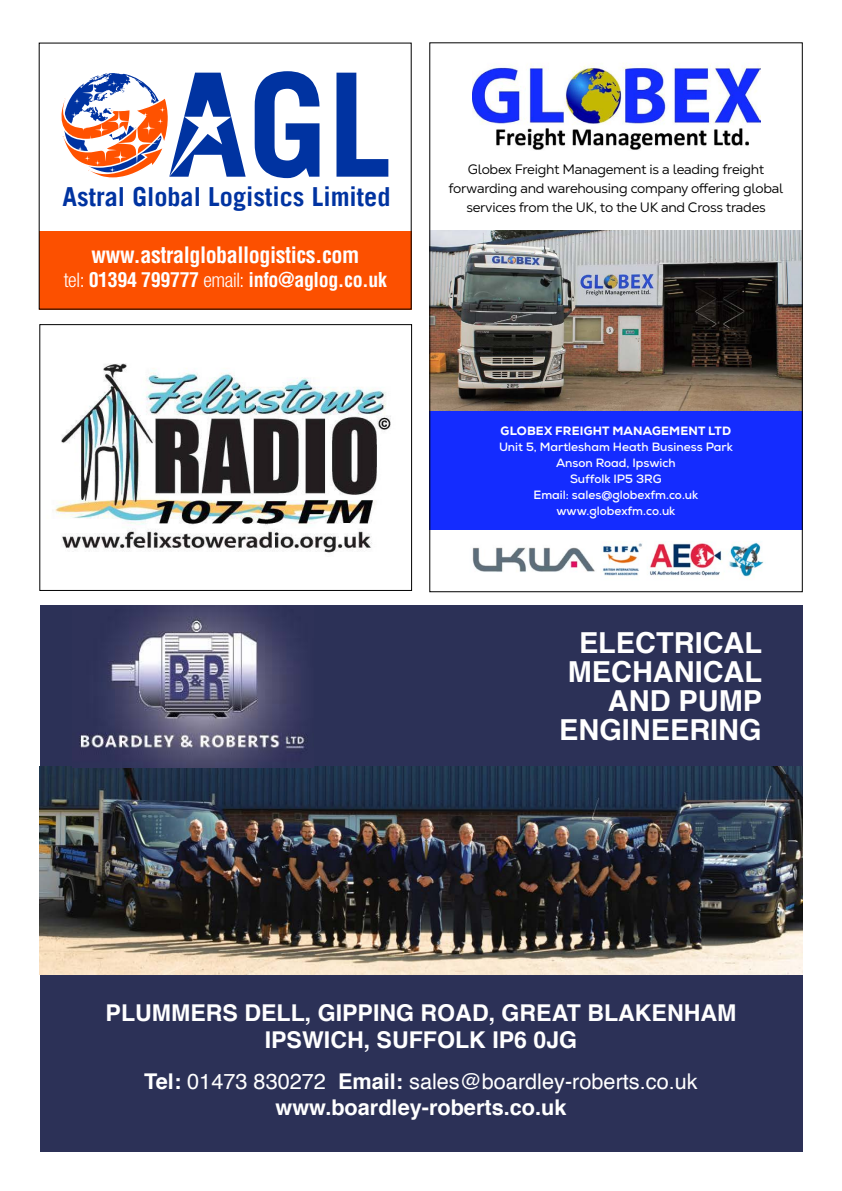
<style>
.page{position:relative;width:842px;height:1191px;background:#fff}
.page>*{position:absolute;margin:0;border:0;box-sizing:border-box;transform-origin:0 0}
.t1{font:700 144px "Trade Gothic LT";color:#0033a1}
.t2{font:700 29px/29px "Helvetica";color:#fff;text-align:right}
.t3{font:700 26.2px "Trade Gothic LT";color:#0033a1}
.t4{font:700 23.2px/27.4px "Helvetica";color:#fff;text-align:center}
.t5{font:700 condensed 22px "Helvetica";letter-spacing:-.02em;color:#fff}
.t6{font:21.6px/26px "Helvetica";color:#fff;text-align:center}
.t7{font:700 condensed 20px "Helvetica";letter-spacing:-.02em;color:#fff}
.t8{font:13.6px/19px "Nexa Text";letter-spacing:-.02em;color:#000;text-align:center}
.t9{font:700 12px/16px "Nexa";color:#fff;text-align:center}
.t10{font:800 12px "Nexa";letter-spacing:.015em;color:#fff}
.s1{font-family:"Helvetica Neue";font-weight:300}
.s2{font-weight:700}
</style>
<div class="page">
<div style="left:40px;top:605px;width:762px;height:546px;background:#2c3157"></div>
<img style="left:40px;top:767px;width:762px;height:207px">
<img style="left:79px;top:605px;width:228px;height:162px">
<img style="left:431px;top:230px;width:369px;height:181px">
<img style="left:472px;top:541px;width:292px;height:36px">
<div style="left:429px;top:411px;width:373px;height:119px;background:#142cff"></div>
<img style="left:473px;top:63px;width:288px;height:87px">
<svg style="left:61px;top:73px;width:185px;height:105px"></svg>
<div style="left:39px;top:232px;width:373px;height:78px;background:#fc5000"></div>
<img style="left:55px;top:363px;width:336px;height:190px">
<div style="left:39px;top:324px;width:373px;height:267px;border:1px solid #000"></div>
<h1 class="t1" style="left:247px;top:37px;width:146px">GL</h1>
<h3 class="t3" style="left:63px;top:181px;width:329px">Astral Global Logistics Limited</h3>
<h3 class="t5" style="left:92px;top:241px;width:269px">www.astralgloballogistics.com</h3>
<h3 class="t7" style="left:64px;top:267px;width:325px"><span class="s1">tel:</span> 01394 799777 <span class="s1">email:</span> info@aglog.co.uk</h3>
<p class="t8" style="left:449px;top:160px;width:336px">Globex Freight Management is a leading freight forwarding and warehousing company offering global services from the UK, to the UK and Cross trades</p>
<p class="t10" style="left:501px;top:423px;width:232px">GLOBEX FREIGHT MANAGEMENT LTD</p>
<p class="t9" style="left:499px;top:439px;width:235px">Unit 5, Martlesham Heath Business Park<br>Anson Road, Ipswich<br>Suffolk IP5 3RG<br>Email: sales@globexfm.co.uk www.globexfm.co.uk</p>
<h2 class="t2" style="left:559px;top:629px;width:205px">ELECTRICAL<br>MECHANICAL<br>AND PUMP<br>ENGINEERING</h2>
<h3 class="t4" style="left:106px;top:999px;width:632px">PLUMMERS DELL, GIPPING ROAD, GREAT BLAKENHAM<br>IPSWICH, SUFFOLK IP6 0JG</h3>
<h3 class="t6" style="left:144px;top:1068px;width:555px"><span class="s2">Tel:</span> 01473 830272 <span class="s2">Email:</span> sales@boardley-roberts.co.uk <span class="s2">www.boardley-roberts.co.uk</span></h3>
</div>
